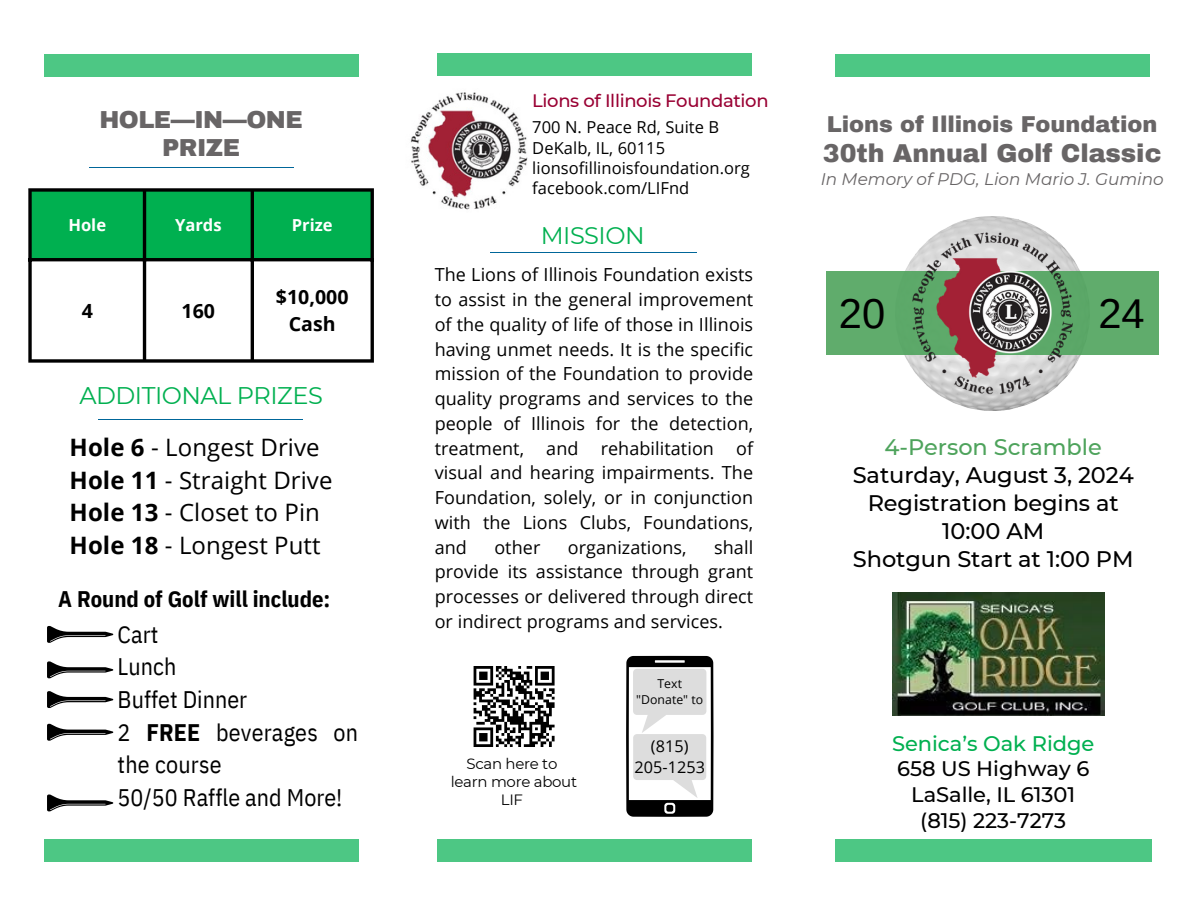
<style>
.page{position:relative;width:1188px;height:918px;background:#fff}
.page>*{position:absolute;margin:0;border:0;box-sizing:border-box;transform-origin:0 0}
.t1{font:41.7px "Arimo";color:#000}
.t2{font:900 25.2px "Archivo";color:#686566}
.t3{font:24px "Open Sans";letter-spacing:.005em;color:#000}
.t4{font:24px/32.7px "IBM Plex Sans Cond";letter-spacing:.005em;color:#000}
.t5{font:24px "Montserrat";letter-spacing:-.02em;color:#00b050}
.t6{font:900 24px/28.2px "Archivo";letter-spacing:-.02em;color:#686566;text-align:center}
.t7{font:500 22.5px/28.2px "Montserrat";letter-spacing:-.005em;color:#000;text-align:center}
.t8{font:900 22.5px "Archivo";color:#686566}
.t9{font:700 22.5px "IBM Plex Sans Cond";color:#000}
.t10{font:500 21px/25.8px "Montserrat";color:#000;text-align:center}
.t11{font:700 19.5px/27px "Open Sans";color:#000;text-align:center}
.t12{font:18px/24.8px "Open Sans";letter-spacing:.005em;color:#000;text-align:justify}
.t13{font:500 18px "Montserrat";letter-spacing:-.02em;color:#903}
.t14{font:italic 16.8px "Montserrat";color:#686566}
.t15{font:16.5px/20.2px "Open Sans";letter-spacing:.005em;color:#000}
.t16{font:700 16.5px "Open Sans";color:#fff}
.t17{font:16.2px "Open Sans";letter-spacing:.005em;color:#000}
.t18{font:15px/18px "Montserrat";letter-spacing:-.02em;color:#000;text-align:center}
.t19{font:12.3px/16.4px "Open Sans";letter-spacing:.005em;color:#000;text-align:center}
.s1{font-weight:700}
.s2{color:#4ea35c}
.s3{color:#00b050}
</style>
<div class="page">
<hr style="left:89px;top:167px;width:205px;height:1px;background:#069">
<img style="left:893px;top:593px;width:211px;height:123px">
<img style="left:410px;top:92px;width:118px;height:118px">
<div style="left:44px;top:839px;width:315px;height:23px;background:#4dc784"></div>
<div style="left:44px;top:54px;width:315px;height:22px;background:#4dc784"></div>
<div style="left:835px;top:54px;width:315px;height:22px;background:#4dc784"></div>
<div style="left:835px;top:839px;width:316px;height:23px;background:#4dc784"></div>
<hr style="left:490px;top:252px;width:207px;height:1px;background:#069">
<img style="left:895px;top:216px;width:194px;height:194px">
<div style="left:826px;top:272px;width:332px;height:83px;background:#60ac6c"></div>
<img style="left:904px;top:225px;width:176px;height:176px">
<svg style="left:474px;top:666px;width:81px;height:81px"></svg>
<svg style="left:626px;top:656px;width:87px;height:161px"></svg>
<svg style="left:47px;top:626px;width:66px;height:17px"></svg>
<svg style="left:47px;top:661px;width:66px;height:17px"></svg>
<svg style="left:47px;top:724px;width:66px;height:17px"></svg>
<svg style="left:47px;top:795px;width:66px;height:16px"></svg>
<div style="left:32px;top:192px;width:339px;height:66px;background:#00b050"></div>
<svg style="left:28px;top:192px;width:4px;height:167px"></svg>
<hr style="left:143px;top:192px;width:3px;height:167px;background:#000">
<hr style="left:251px;top:192px;width:3px;height:167px;background:#000">
<hr style="left:371px;top:192px;width:3px;height:167px;background:#000">
<svg style="left:28px;top:188px;width:346px;height:4px"></svg>
<hr style="left:28px;top:258px;width:346px;height:3px;background:#000">
<svg style="left:28px;top:359px;width:346px;height:4px"></svg>
<hr style="left:99px;top:419px;width:204px;height:1px;background:#069">
<svg style="left:47px;top:691px;width:66px;height:17px"></svg>
<div style="left:437px;top:839px;width:315px;height:23px;background:#4dc784"></div>
<div style="left:437px;top:53px;width:315px;height:22px;background:#4dc784"></div>
<p class="t6" style="left:99px;top:106px;width:205px">HOLE—IN—ONE<br>PRIZE</p>
<p class="t16" style="left:68px;top:213px;width:39px">Hole</p>
<p class="t16" style="left:175px;top:213px;width:48px">Yards</p>
<p class="t16" style="left:292px;top:213px;width:42px">Prize</p>
<p class="t11" style="left:82px;top:297px;width:13px">4</p>
<p class="t11" style="left:182px;top:297px;width:35px">160</p>
<p class="t11" style="left:276px;top:283px;width:74px">$10,000<br>Cash</p>
<p class="t5" style="left:79px;top:381px;width:245px">ADDITIONAL PRIZES</p>
<p class="t3" style="left:70px;top:431px;width:252px"><span class="s1">Hole 6</span> - Longest Drive</p>
<p class="t3" style="left:70px;top:463px;width:264px"><span class="s1">Hole 11</span> - Straight Drive</p>
<p class="t3" style="left:70px;top:496px;width:252px"><span class="s1">Hole 13</span> - Closet to Pin</p>
<p class="t3" style="left:70px;top:528px;width:253px"><span class="s1">Hole 18</span> - Longest Putt</p>
<p class="t9" style="left:58px;top:584px;width:274px">A Round of Golf will include:</p>
<p class="t4" style="left:118px;top:617px;width:42px">Cart</p>
<p class="t4" style="left:118px;top:650px;width:60px">Lunch</p>
<p class="t4" style="left:118px;top:683px;width:131px">Buffet Dinner</p>
<p class="t4" style="left:118px;top:715px;width:242px">2 <span class="s1">FREE</span> beverages on the course</p>
<p class="t4" style="left:118px;top:780px;width:226px">50/50 Raffle and More!</p>
<p class="t13" style="left:532px;top:89px;width:238px">Lions of Illinois Foundation</p>
<p class="t15" style="left:532px;top:117px;width:219px">700 N. Peace Rd, Suite B<br>DeKalb, IL, 60115 lionsofillinoisfoundation.org facebook.com/LIFnd</p>
<p class="t5" style="left:541px;top:221px;width:105px">MISSION</p>
<p class="t12" style="left:435px;top:262px;width:320px">The Lions of Illinois Foundation exists to assist in the general improvement of the quality of life of those in Illinois having unmet needs. It is the specific mission of the Foundation to provide quality programs and services to the people of Illinois for the detection, treatment, and rehabilitation of visual and hearing impairments. The Foundation, solely, or in conjunction with the Lions Clubs, Foundations, and</p>
<p class="t12" style="left:435px;top:534px;width:320px;text-indent:279px">shall provide its assistance through grant processes or delivered through direct or indirect programs and services.</p>
<p class="t12" style="left:494px;top:534px;width:48px">other</p>
<p class="t12" style="left:568px;top:534px;width:120px">organizations,</p>
<p class="t18" style="left:467px;top:754px;width:92px">Scan here to</p>
<p class="t18" style="left:451px;top:772px;width:128px">learn more about<br>LIF</p>
<p class="t19" style="left:636px;top:675px;width:69px">Text "Donate" to</p>
<p class="t17" style="left:651px;top:734px;width:39px">(815)</p>
<p class="t17" style="left:634px;top:756px;width:72px">205-1253</p>
<p class="t8" style="left:827px;top:112px;width:332px">Lions of Illinois Foundation</p>
<p class="t2" style="left:823px;top:140px;width:340px">30th Annual Golf Classic</p>
<p class="t14" style="left:821px;top:169px;width:344px">In Memory of PDG, Lion Mario J. Gumino</p>
<p class="t1" style="left:839px;top:290px;width:48px">20</p>
<p class="t1" style="left:1098px;top:290px;width:48px">24</p>
<p class="t7" style="left:853px;top:433px;width:282px"><span class="s2">4-Person Scramble<br></span>Saturday, August 3, 2024<br>Registration begins at<br>10:00 AM</p>
<p class="t7" style="left:853px;top:545px;width:282px">Shotgun Start at 1:00 PM</p>
<p class="t10" style="left:892px;top:730px;width:204px"><span class="s3">Senica’s Oak Ridge<br></span>658 US Highway 6<br>LaSalle, IL 61301</p>
<p class="t10" style="left:920px;top:808px;width:147px">(815) 223-7273</p>
</div>
